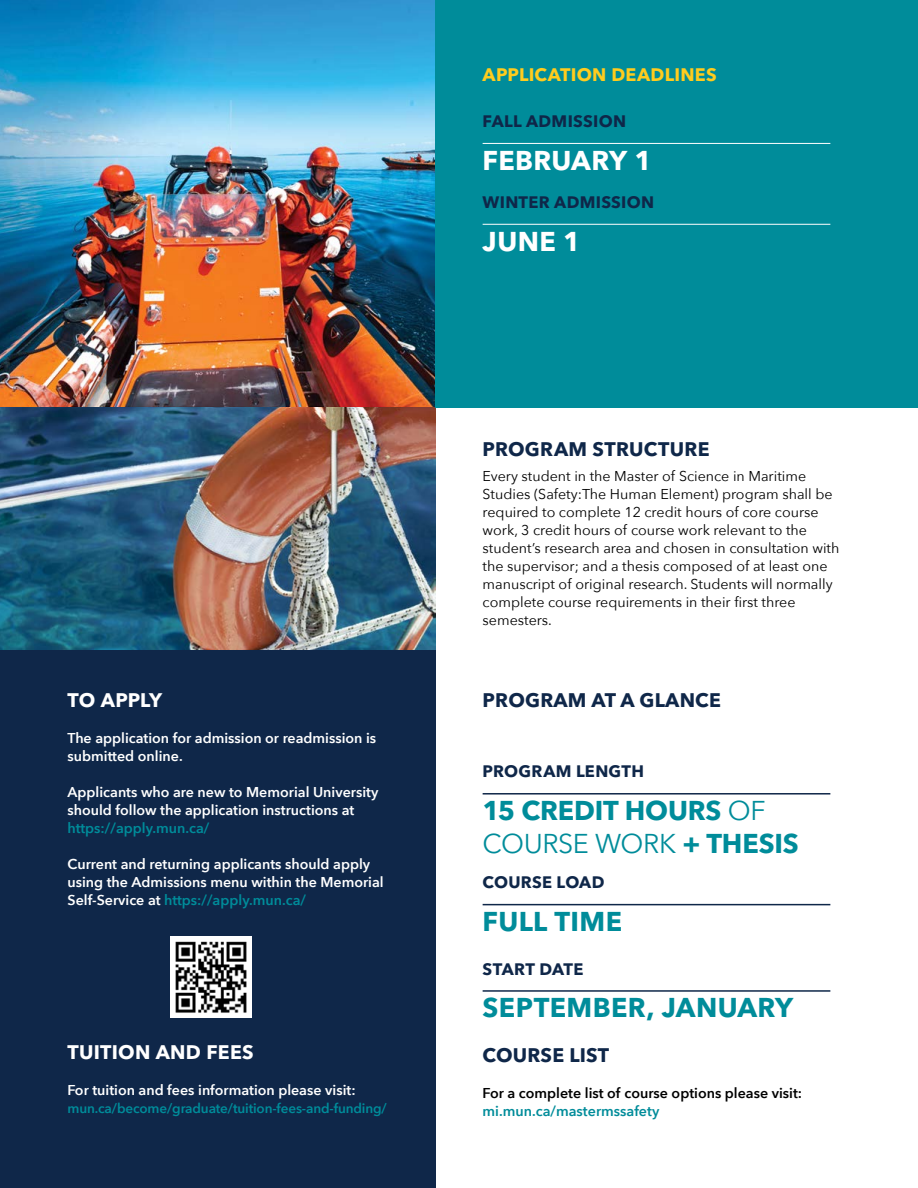
<style>
.page{position:relative;width:918px;height:1188px;background:#fff}
.page>*{position:absolute;margin:0;border:0;box-sizing:border-box;transform-origin:0 0}
.t1{font:700 27px/32.4px "Avenir Next LT Pro";letter-spacing:-.01em;color:#008c9a}
.t2{font:700 27px "Avenir Next LT Pro";letter-spacing:.01em;color:#008c9a}
.t3{font:700 27px "Avenir Next LT Pro";letter-spacing:.015em;color:#fff}
.t4{font:700 19.5px "Avenir Next LT Pro";letter-spacing:.01em;color:#0f2749}
.t5{font:700 19.5px "Avenir Next LT Pro";letter-spacing:.01em;color:#fff}
.t6{font:700 18px "Avenir Next LT Pro";letter-spacing:.01em;color:#ffcc1e}
.t7{font:700 16.5px "Avenir Next LT Pro";letter-spacing:.015em;color:#0f2749}
.t8{font:14.25px/18px "Avenir Next";color:#000}
.t9{font:600 14.25px/18px "Avenir Next";color:#fff}
.t10{font:600 14.25px "Avenir Next";color:#008c9a}
.t11{font:600 14.25px "Avenir Next";color:#000}
.t12{font:600 13.5px "Avenir Next";letter-spacing:-.01em;color:#008c9a}
.s1{color:#008c9a}
.s2{font-weight:400}
</style>
<div class="page">
<div style="left:0;top:408px;width:435px;height:780px;background:#0f2749"></div>
<img style="left:170px;top:937px;width:81px;height:81px">
<hr style="left:483px;top:793px;width:347px;height:2px;background:#0f2749">
<hr style="left:483px;top:904px;width:347px;height:1px;background:#0f2749">
<hr style="left:483px;top:990px;width:347px;height:2px;background:#0f2749">
<img style="left:0;top:0;width:435px;height:649px">
<div style="left:435px;top:0;width:483px;height:407px;background:#008c9a"></div>
<hr style="left:483px;top:143px;width:347px;height:1px;background:#fff">
<hr style="left:483px;top:224px;width:347px;height:1px;background:#fff">
<h2 class="t5" style="left:68px;top:689px;width:96px">TO APPLY</h2>
<p class="t9" style="left:68px;top:729px;width:310px">The application for admission or readmission is submitted online.</p>
<p class="t9" style="left:68px;top:783px;width:312px">Applicants who are new to Memorial University should follow the application instructions at</p>
<p class="t10" style="left:68px;top:816px;width:144px">https://apply.mun.ca/</p>
<p class="t9" style="left:68px;top:855px;width:318px">Current and returning applicants should apply using the Admissions menu within the Memorial<br>Self-Service at <span class="s1">https://apply.mun.ca/</span></p>
<h2 class="t5" style="left:68px;top:1040px;width:188px">TUITION AND FEES</h2>
<p class="t9" style="left:68px;top:1080px;width:290px">For tuition and fees information please visit:</p>
<p class="t12" style="left:68px;top:1096px;width:321px">mun.ca/become/graduate/tuition-fees-and-funding/</p>
<p class="t6" style="left:483px;top:64px;width:236px">APPLICATION DEADLINES</p>
<p class="t7" style="left:483px;top:111px;width:145px">FALL ADMISSION</p>
<h1 class="t3" style="left:483px;top:144px;width:171px">FEBRUARY 1</h1>
<p class="t7" style="left:483px;top:192px;width:173px">WINTER ADMISSION</p>
<h1 class="t3" style="left:483px;top:225px;width:99px">JUNE 1</h1>
<h2 class="t4" style="left:483px;top:438px;width:228px">PROGRAM STRUCTURE</h2>
<p class="t8" style="left:483px;top:467px;width:358px">Every student in the Master of Science in Maritime Studies (Safety:The Human Element) program shall be required to complete 12 credit hours of core course work, 3 credit hours of course work relevant to the student’s research area and chosen in consultation with the supervisor; and a thesis composed of at least one manuscript of original research. Students will normally complete course requirements in their first three semesters.</p>
<h2 class="t4" style="left:483px;top:689px;width:240px">PROGRAM AT A GLANCE</h2>
<p class="t7" style="left:483px;top:762px;width:163px">PROGRAM LENGTH</p>
<h1 class="t1" style="left:483px;top:794px;width:318px">15 CREDIT HOURS <span class="s2">OF<br>COURSE WORK</span> + THESIS</h1>
<p class="t7" style="left:483px;top:872px;width:123px">COURSE LOAD</p>
<h1 class="t2" style="left:483px;top:905px;width:141px">FULL TIME</h1>
<p class="t7" style="left:483px;top:959px;width:102px">START DATE</p>
<h1 class="t2" style="left:483px;top:991px;width:312px">SEPTEMBER, JANUARY</h1>
<h2 class="t4" style="left:483px;top:1043px;width:128px">COURSE LIST</h2>
<p class="t11" style="left:483px;top:1081px;width:321px">For a complete list of course options please visit:</p>
<p class="t10" style="left:483px;top:1099px;width:178px">mi.mun.ca/mastermssafety</p>
</div>
